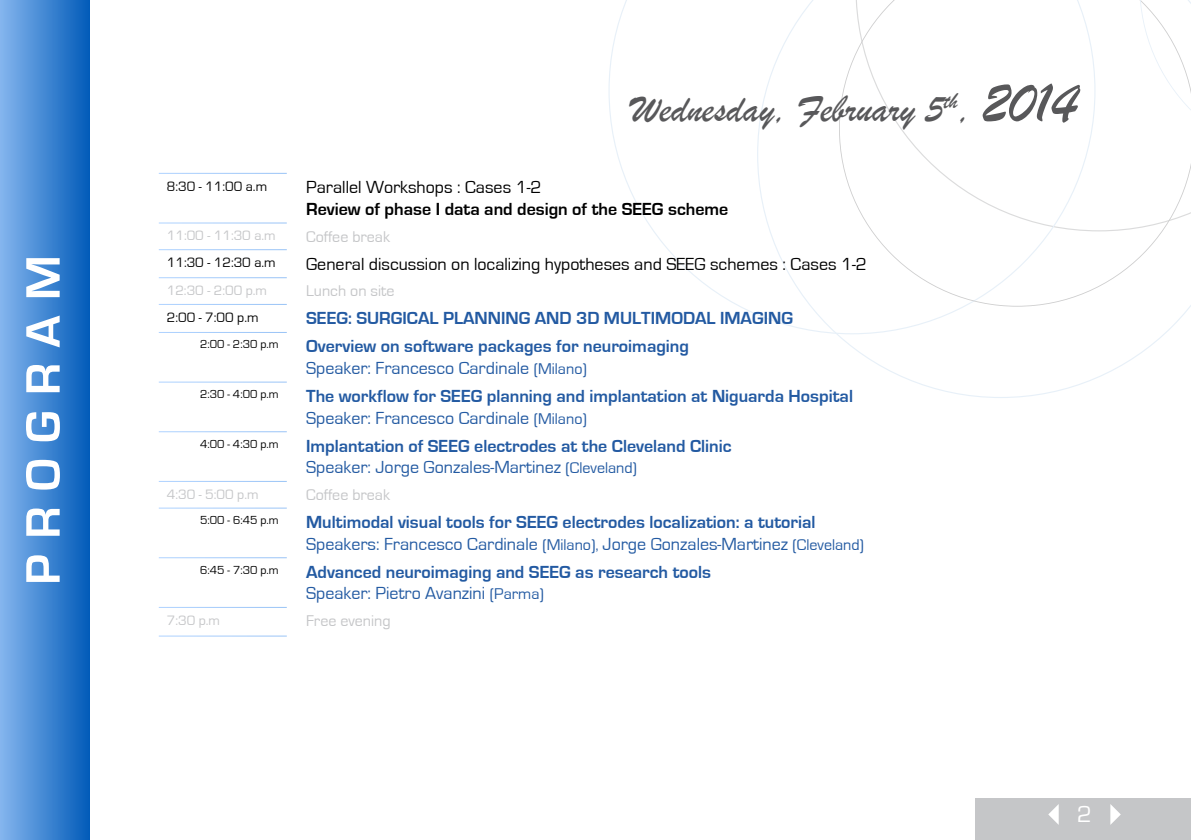
<style>
.page{position:relative;width:1191px;height:840px;background:#fff}
.page>*{position:absolute;margin:0;border:0;box-sizing:border-box;transform-origin:0 0}
.t1{font:700 50px "Eurostile";letter-spacing:.31em;color:#fff}
.t2{font:40px "Brush Script";color:#58585a}
.t3{font:24px "Eurostile";color:#fff}
.t4{font:700 18px/21.6px "Eurostile";color:#235aa2}
.t5{font:18px "Eurostile";color:#000}
.t6{font:700 18px "Eurostile";color:#000}
.t7{font:16px "Eurostile";color:#c5c6c8}
.t8{font:14px "Eurostile";color:#c5c6c8}
.t9{font:14px "Eurostile";color:#000}
.t10{font:12px "Eurostile";color:#000}
.s1{font-size:60px}
.s2{font-weight:400}
.s3{font-weight:400;font-size:16px}
</style>
<div class="page">
<svg style="left:608px;top:0;width:422px;height:334px"></svg>
<svg style="left:839px;top:0;width:352px;height:306px"></svg>
<svg style="left:1139px;top:0;width:52px;height:163px"></svg>
<div style="left:0;top:0;width:89px;height:839px;background:linear-gradient(to right,#85b5ee,#035cb9)"></div>
<div style="left:975px;top:797px;width:216px;height:42px;background:#c5c6c8"></div>
<svg style="left:1048px;top:805px;width:10px;height:19px"></svg>
<svg style="left:1110px;top:804px;width:10px;height:20px"></svg>
<h1 class="t1" style="left:16px;top:584px;width:331px;rotate:-90deg">PROGRAM</h1>
<h2 class="t2" style="left:631px;top:85px;width:447px">Wednesday, February 5<sup>th</sup>, <span class="s1">2014</span></h2>
<p class="t9" style="left:167px;top:178px;width:102px">8:30 - 11:00 a.m</p>
<p class="t5" style="left:306px;top:178px;width:237px">Parallel Workshops : Cases 1-2</p>
<p class="t6" style="left:306px;top:199px;width:424px">Review of phase I data and design of the SEEG scheme</p>
<p class="t8" style="left:167px;top:228px;width:111px">11:00 - 11:30 a.m</p>
<p class="t7" style="left:306px;top:228px;width:85px">Coffee break</p>
<p class="t9" style="left:167px;top:255px;width:111px">11:30 - 12:30 a.m</p>
<p class="t5" style="left:306px;top:254px;width:562px">General discussion on localizing hypotheses and SEEG schemes : Cases 1-2</p>
<p class="t8" style="left:167px;top:283px;width:102px">12:30 - 2:00 p.m</p>
<p class="t7" style="left:306px;top:282px;width:90px">Lunch on site</p>
<p class="t9" style="left:167px;top:309px;width:93px">2:00 - 7:00 p.m</p>
<p class="t4" style="left:306px;top:308px;width:488px">SEEG: SURGICAL PLANNING AND 3D MULTIMODAL IMAGING</p>
<p class="t10" style="left:200px;top:338px;width:80px">2:00 - 2:30 p.m</p>
<p class="t4" style="left:306px;top:336px;width:384px">Overview on software packages for neuroimaging<br><span class="s2">Speaker: Francesco Cardinale</span> <span class="s3">(Milano)</span></p>
<p class="t10" style="left:200px;top:387px;width:80px">2:30 - 4:00 p.m</p>
<p class="t4" style="left:306px;top:385px;width:548px">The workflow for SEEG planning and implantation at Niguarda Hospital<br><span class="s2">Speaker: Francesco Cardinale</span> <span class="s3">(Milano)</span></p>
<p class="t10" style="left:200px;top:437px;width:80px">4:00 - 4:30 p.m</p>
<p class="t4" style="left:306px;top:435px;width:427px">Implantation of SEEG electrodes at the Cleveland Clinic<br><span class="s2">Speaker: Jorge Gonzales-Martinez</span> <span class="s3">(Cleveland)</span></p>
<p class="t8" style="left:167px;top:486px;width:93px">4:30 - 5:00 p.m</p>
<p class="t7" style="left:306px;top:486px;width:85px">Coffee break</p>
<p class="t10" style="left:200px;top:513px;width:80px">5:00 - 6:45 p.m</p>
<p class="t4" style="left:306px;top:511px;width:559px">Multimodal visual tools for SEEG electrodes localization: a tutorial<br><span class="s2">Speakers: Francesco Cardinale</span> <span class="s3">(Milano),</span> <span class="s2">Jorge Gonzales-Martinez</span> <span class="s3">(Cleveland)</span></p>
<p class="t10" style="left:200px;top:563px;width:80px">6:45 - 7:30 p.m</p>
<p class="t4" style="left:306px;top:561px;width:406px">Advanced neuroimaging and SEEG as research tools<br><span class="s2">Speaker: Pietro Avanzini</span> <span class="s3">(Parma)</span></p>
<p class="t8" style="left:167px;top:612px;width:55px">7:30 p.m</p>
<p class="t7" style="left:306px;top:612px;width:86px">Free evening</p>
<h3 class="t3" style="left:1077px;top:801px;width:16px">2</h3>
</div>
